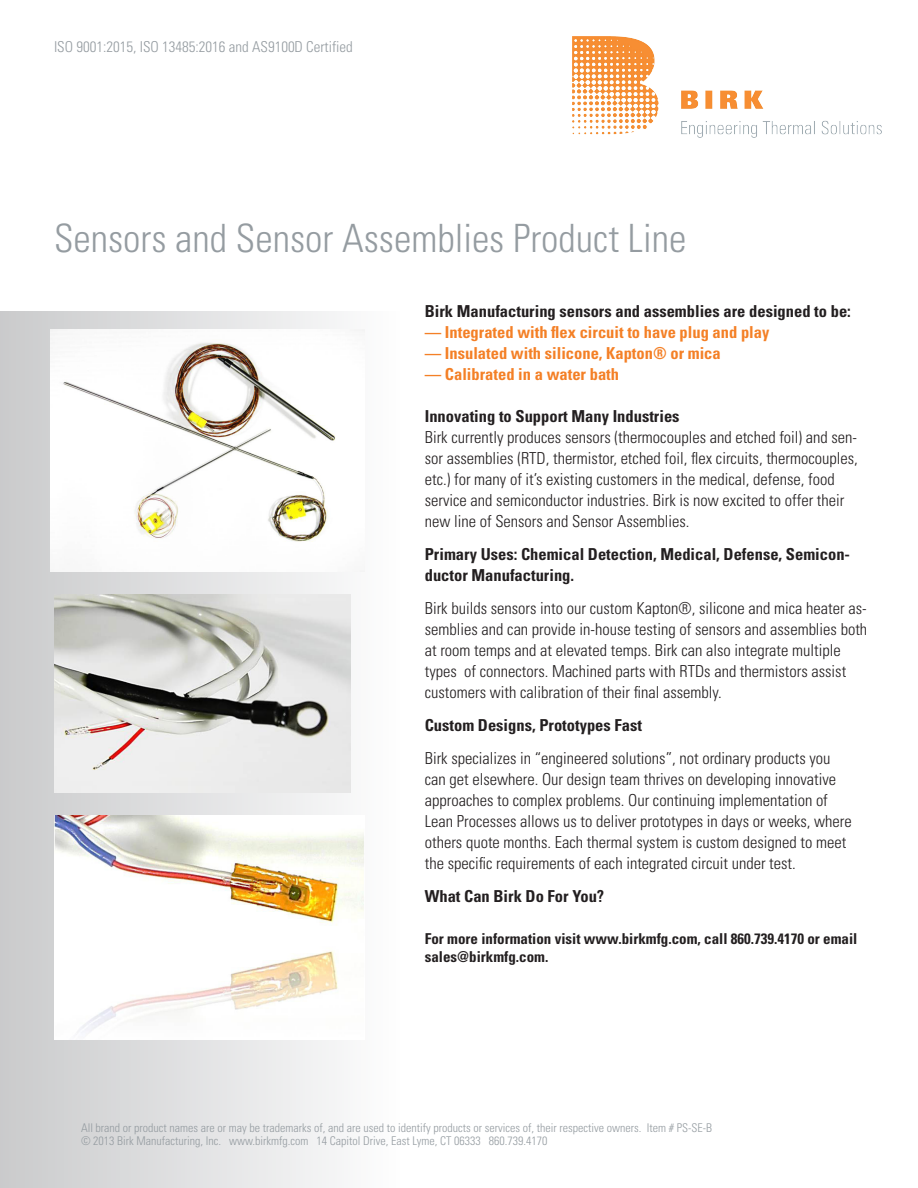
<style>
.page{position:relative;width:918px;height:1188px;background:#fff}
.page>*{position:absolute;margin:0;border:0;box-sizing:border-box;transform-origin:0 0}
.t1{font:300 condensed 39px "Univers";color:#959ca1}
.TEXT{font:300 condensed 16.5px/21px "Univers";color:#231f20}
.SUBHEADS{font:700 condensed 16.5px "Univers";color:#231f20}
.BULLETS{font:700 condensed 16.5px "Univers";color:#f48026}
.TEXT-2{font:700 condensed 16.5px/21px "Univers";color:#231f20}
.For_More_Information{font:700 condensed 15px/18px "Univers";color:#231f20}
.t2{font:300 condensed 15px "Univers";color:#959ca1}
.t3{font:300 condensed 12px "Univers";color:#959ca1}
.s1{font-family:"Univers LT Std"}
</style>
<div class="page">
<svg style="left:0;top:311px;width:365px;height:877px"></svg>
<img style="left:50px;top:329px;width:314px;height:243px">
<img style="left:54px;top:594px;width:297px;height:198px">
<img style="left:54px;top:815px;width:310px;height:225px">
<img style="left:573px;top:36px;width:309px;height:101px">
<p class="t2" style="left:54px;top:38px;width:300px">ISO 9001:20<span class="s1">15</span>, ISO 13485:20<span class="s1">16</span> and AS9100<span class="s1">D</span> Certified</p>
<p class="t1" style="left:54px;top:214px;width:634px">Sensors and Sensor Assemblies Product Line</p>
<p class="SUBHEADS" style="left:425px;top:301px;width:428px">Birk Manufacturing sensors and assemblies are designed to be:</p>
<p class="BULLETS" style="left:425px;top:322px;width:346px">— Integrated with flex circuit to have plug and play</p>
<p class="BULLETS" style="left:425px;top:343px;width:298px">— Insulated with silicone, Kapton® or mica</p>
<p class="BULLETS" style="left:425px;top:364px;width:196px">— Calibrated in a water bath</p>
<p class="SUBHEADS" style="left:425px;top:406px;width:256px">Innovating to Support Many Industries</p>
<p class="TEXT" style="left:425px;top:427px;width:435px">Birk currently produces sensors (thermocouples and etched foil) and sen&shy;sor assemblies (RTD, thermistor, etched foil, flex circuits, thermocouples, etc.) for many of it’s existing customers in the medical, defense, food service and semiconductor industries. Birk is now excited to offer their new line of Sensors and Sensor Assemblies.</p>
<p class="TEXT-2" style="left:425px;top:544px;width:427px">Primary Uses: Chemical Detection, Medical, Defense, Semicon&shy;ductor Manufacturing.</p>
<p class="TEXT" style="left:425px;top:598px;width:444px">Birk builds sensors into our custom Kapton®, silicone and mica heater as&shy;semblies and can provide in-house testing of sensors and assemblies both at room temps and at elevated temps. Birk can also integrate multiple types of connectors. Machined parts with RTDs and thermistors assist customers with calibration of their final assembly.</p>
<p class="TEXT-2" style="left:425px;top:715px;width:219px">Custom Designs, Prototypes Fast</p>
<p class="TEXT" style="left:425px;top:748px;width:428px">Birk specializes in “engineered solutions”, not ordinary products you can get elsewhere. Our design team thrives on developing innovative approaches to complex problems. Our continuing implementation of Lean Processes allows us to deliver prototypes in days or weeks, where others quote months. Each thermal system is custom designed to meet the specific requirements of each integrated circuit under test.</p>
<p class="SUBHEADS" style="left:425px;top:886px;width:181px">What Can Birk Do For You?</p>
<p class="For_More_Information" style="left:425px;top:930px;width:434px">For more information visit www.birkmfg.com, call 860.739.4170 or email sales@birkmfg.com.</p>
<p class="t3" style="left:81px;top:1120px;width:633px">All brand or product names are or may be trademarks of, and are used to identify products or services of, their respective owners. Item # PS-SE-B</p>
<p class="t3" style="left:81px;top:1134px;width:468px">© 2013 Birk Manufacturing, Inc. www.birkmfg.com 14 Capitol Drive, East Lyme, CT 06333 860.739.4170</p>
</div>
